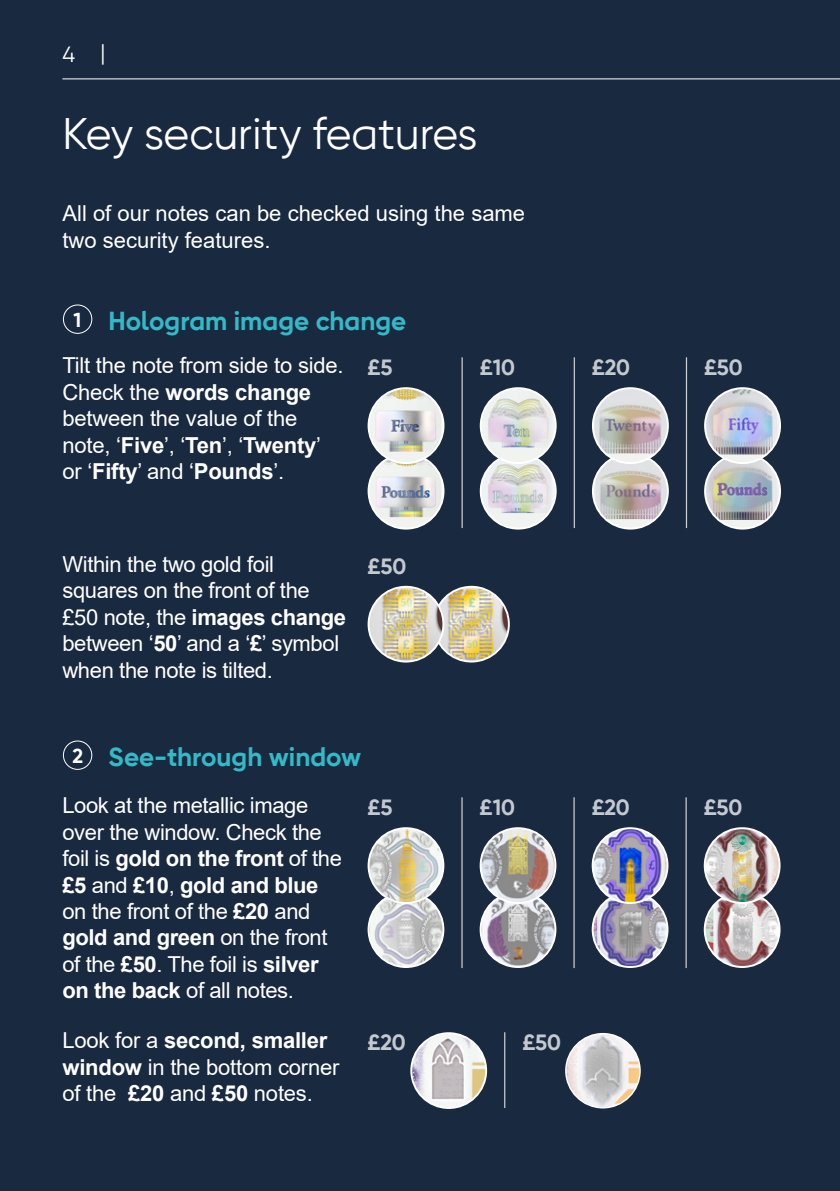
<style>
.page{position:relative;width:840px;height:1191px;background:#fff}
.page>*{position:absolute;margin:0;border:0;box-sizing:border-box;transform-origin:0 0}
.Page_headings{font:44px "Gilroy For BOE";color:#fff}
.Bold_text_titles{font:700 26px "Gilroy For BOE";color:#34b9c7}
.Text{font:22px/26.4px "Arial";letter-spacing:-.015em;color:#fff}
.t1{font:700 22px "Gilroy For BOE";letter-spacing:-.005em;color:#c4c9cf}
.Text-2{font:700 22px "Arial";letter-spacing:-.01em;color:#fff}
.t2{font:22px "Gilroy For BOE";color:#fff}
.t3{font:700 20.2px "Gilroy For BOE";color:#fff}
.s1{font-family:"Gilroy For BOE";font-weight:700;color:#c4c9cf}
.s2{font-weight:700}
.s3{font-weight:400}
.s4{color:#192940}
</style>
<div class="page">
<div style="left:0;top:0;width:839px;height:1191px;background:#192940"></div>
<hr style="left:62px;top:78px;width:777px;height:1px;background:#fff">
<img style="left:434px;top:587px;width:74px;height:74px;border-radius:37px">
<div style="left:433px;top:586px;width:76px;height:76px;border:2px solid #fff;border-radius:50%"></div>
<img style="left:368px;top:587px;width:75px;height:74px;border-radius:37px">
<div style="left:367px;top:586px;width:77px;height:76px;border:2px solid #fff;border-radius:50%"></div>
<hr style="left:504px;top:1032px;width:1px;height:76px;background:#ced0d6">
<img style="left:411px;top:1033px;width:75px;height:75px;border-radius:37px">
<div style="left:410px;top:1032px;width:77px;height:77px;border:2px solid #fff;border-radius:50%"></div>
<hr style="left:461px;top:357px;width:1px;height:171px;background:#ced0d6">
<hr style="left:573px;top:357px;width:1px;height:171px;background:#ced0d6">
<hr style="left:685px;top:357px;width:1px;height:171px;background:#ced0d6">
<div style="left:368px;top:454px;width:75px;height:74px;background:#f1f3f0;border-radius:37px"></div>
<img style="left:370px;top:454px;width:73px;height:63px">
<div style="left:367px;top:453px;width:77px;height:76px;border:2px solid #fff;border-radius:50%"></div>
<div style="left:368px;top:388px;width:75px;height:75px;background:#f0f3f0;border-radius:37px"></div>
<img style="left:370px;top:388px;width:73px;height:63px">
<div style="left:367px;top:387px;width:77px;height:77px;border:2px solid #fff;border-radius:50%"></div>
<div style="left:480px;top:454px;width:75px;height:74px;background:#f0f3f0;border-radius:37px"></div>
<img style="left:482px;top:454px;width:73px;height:59px">
<div style="left:479px;top:453px;width:77px;height:76px;border:2px solid #fff;border-radius:50%"></div>
<div style="left:480px;top:388px;width:75px;height:75px;background:#f0f3f0;border-radius:37px"></div>
<img style="left:482px;top:388px;width:73px;height:59px">
<div style="left:479px;top:387px;width:77px;height:77px;border:2px solid #fff;border-radius:50%"></div>
<div style="left:592px;top:454px;width:75px;height:74px;background:#f0f3f0;border-radius:37px"></div>
<img style="left:594px;top:388px;width:73px;height:131px">
<div style="left:591px;top:453px;width:77px;height:76px;border:2px solid #fff;border-radius:50%"></div>
<svg style="left:592px;top:388px;width:75px;height:75px;background:#cac3c1"></svg>
<div style="left:591px;top:387px;width:77px;height:77px;border:2px solid #fff;border-radius:50%"></div>
<div style="left:704px;top:454px;width:75px;height:74px;background:#f0f3f0;border-radius:37px"></div>
<img style="left:706px;top:388px;width:73px;height:132px">
<div style="left:703px;top:453px;width:77px;height:76px;border:2px solid #fff;border-radius:50%"></div>
<img style="left:704px;top:388px;width:75px;height:75px;border-radius:37px">
<div style="left:703px;top:387px;width:77px;height:77px;border:2px solid #fff;border-radius:50%"></div>
<img style="left:368px;top:892px;width:75px;height:75px;border-radius:37px">
<div style="left:367px;top:891px;width:77px;height:77px;border:2px solid #fff;border-radius:50%"></div>
<img style="left:368px;top:828px;width:75px;height:75px;border-radius:37px">
<div style="left:367px;top:827px;width:77px;height:77px;border:2px solid #fff;border-radius:50%"></div>
<img style="left:480px;top:892px;width:75px;height:75px;border-radius:37px">
<div style="left:479px;top:891px;width:77px;height:77px;border:2px solid #fff;border-radius:50%"></div>
<img style="left:480px;top:828px;width:75px;height:75px;border-radius:37px">
<div style="left:479px;top:827px;width:77px;height:77px;border:2px solid #fff;border-radius:50%"></div>
<img style="left:592px;top:892px;width:75px;height:75px;border-radius:37px">
<div style="left:591px;top:891px;width:77px;height:77px;border:2px solid #fff;border-radius:50%"></div>
<img style="left:592px;top:828px;width:75px;height:75px;border-radius:37px">
<div style="left:591px;top:827px;width:77px;height:77px;border:2px solid #fff;border-radius:50%"></div>
<img style="left:704px;top:892px;width:75px;height:75px;border-radius:37px">
<div style="left:703px;top:891px;width:77px;height:77px;border:2px solid #fff;border-radius:50%"></div>
<img style="left:704px;top:828px;width:75px;height:75px;border-radius:37px">
<div style="left:703px;top:827px;width:77px;height:77px;border:2px solid #fff;border-radius:50%"></div>
<hr style="left:461px;top:797px;width:1px;height:171px;background:#ced0d6">
<hr style="left:573px;top:797px;width:1px;height:171px;background:#ced0d6">
<hr style="left:685px;top:797px;width:1px;height:171px;background:#ced0d6">
<img style="left:565px;top:1033px;width:74px;height:74px;border-radius:37px">
<div style="left:565px;top:1033px;width:75px;height:75px;border:1px solid #fff;border-radius:50%"></div>
<div style="left:63px;top:304px;width:29px;height:30px;border:1px solid #fff;border-radius:50%"></div>
<div style="left:63px;top:740px;width:29px;height:30px;border:1px solid #fff;border-radius:50%"></div>
<p class="t2" style="left:62px;top:40px;width:44px">4 |</p>
<h2 class="Page_headings" style="left:62px;top:108px;width:416px">Key security features</h2>
<p class="Text" style="left:62px;top:200px;width:464px">All of our notes can be checked using the same two security features.</p>
<p class="t3" style="left:73px;top:308px;width:9px">1</p>
<h3 class="Bold_text_titles" style="left:108px;top:305px;width:299px">Hologram image change</h3>
<p class="Text" style="left:62px;top:352px;width:331px">Tilt the note from side to side. <span class="s1">£5</span></p>
<p class="t1" style="left:479px;top:354px;width:37px">£10</p>
<p class="t1" style="left:591px;top:354px;width:40px">£20</p>
<p class="t1" style="left:703px;top:354px;width:40px">£50</p>
<p class="Text" style="left:62px;top:379px;width:260px">Check the <span class="s2">words change </span>between the value of the note, ‘<span class="s2">Five</span>’, ‘<span class="s2">Ten</span>’, ‘<span class="s2">Twenty</span>’ or ‘<span class="s2">Fifty</span>’ and ‘<span class="s2">Pounds</span>’.</p>
<p class="Text" style="left:62px;top:551px;width:213px">Within the two gold foil</p>
<p class="t1" style="left:367px;top:552px;width:40px">£50</p>
<p class="Text" style="left:62px;top:577px;width:285px">squares on the front of the £50 note, the <span class="s2">images change </span>between ‘<span class="s2">50</span>’ and a ‘<span class="s2">£</span>’ symbol when the note is tilted.</p>
<p class="t3" style="left:73px;top:743px;width:12px">2</p>
<h3 class="Bold_text_titles" style="left:108px;top:741px;width:254px">See-through window</h3>
<p class="Text" style="left:62px;top:792px;width:247px">Look at the metallic image</p>
<p class="t1" style="left:367px;top:794px;width:26px">£5</p>
<p class="t1" style="left:479px;top:794px;width:37px">£10</p>
<p class="t1" style="left:591px;top:794px;width:40px">£20</p>
<p class="t1" style="left:703px;top:794px;width:40px">£50</p>
<p class="Text" style="left:62px;top:818px;width:281px">over the window. Check the foil is <span class="s2">gold on the front</span> of the <span class="s2">£5</span> and <span class="s2">£10</span>, <span class="s2">gold and blue </span>on the front of the <span class="s2">£20</span> and <span class="s2">gold and green</span> on the front of the <span class="s2">£50</span>. The foil is <span class="s2">silver on the back</span> of all notes.</p>
<p class="t1" style="left:522px;top:1029px;width:40px">£50</p>
<p class="Text-2" style="left:62px;top:1025px;width:266px"><span class="s3">Look for a</span> second, smaller</p>
<p class="t1" style="left:367px;top:1029px;width:40px">£20</p>
<p class="Text" style="left:62px;top:1053px;width:278px"><span class="s2">window</span> in the bottom corner of the <span class="s2">£20</span> and <span class="s2">£50</span> notes.<span class="s4">1.</span></p>
</div>
